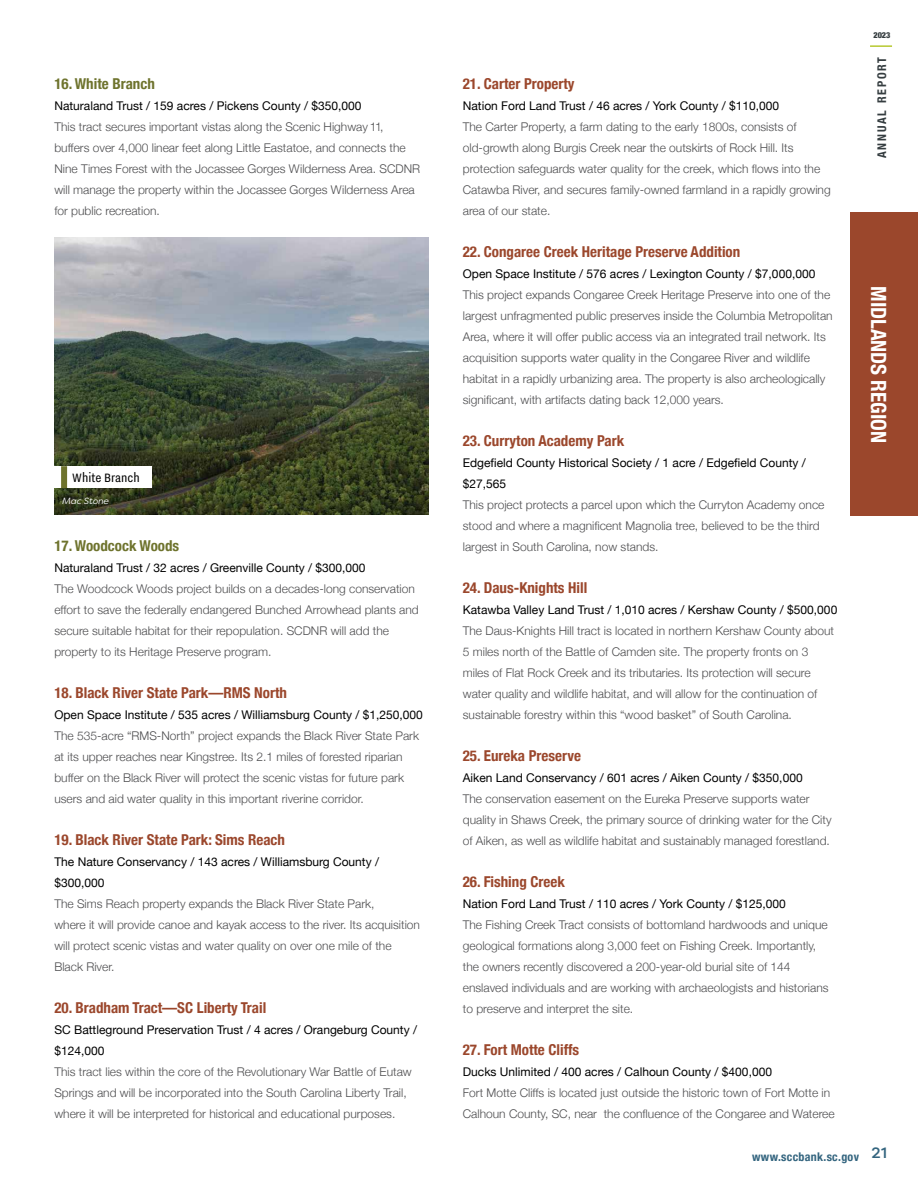
<style>
.page{position:relative;width:918px;height:1188px;background:#fff}
.page>*{position:absolute;margin:0;border:0;box-sizing:border-box;transform-origin:0 0}
.t1{font:700 condensed 21px "Helvetica Neue";color:#fff}
.t2{font:700 condensed 15px "Helvetica Neue";color:#9b472c}
.t3{font:700 condensed 15px "Helvetica Neue";color:#6e732d}
.t4{font:15px "Nitti Grotesk Cond";color:#000}
.t5{font:300 12px/21px "Helvetica Neue";color:#4d4d4f}
.t6{font:12px/21px "Helvetica Neue";color:#000}
.t7{font:700 condensed 12px "Helvetica Neue";letter-spacing:.025em;color:#34657f}
.t8{font:700 condensed 12px "Helvetica Neue";letter-spacing:.15em;color:#353d40}
.t9{font:italic 9px "Filson Pro";color:#fff}
.t10{font:900 condensed 8.25px "Helvetica Neue";color:#353d40}
</style>
<div class="page">
<hr style="left:870px;top:45px;width:22px;height:2px;background:#b7c830">
<div style="left:851px;top:213px;width:67px;height:303px;background:#9b472c"></div>
<img style="left:54px;top:238px;width:374px;height:277px">
<div style="left:54px;top:466px;width:98px;height:22px;background:#fff"></div>
<div style="left:61px;top:466px;width:6px;height:22px;background:#6e732d"></div>
<p class="t3" style="left:54px;top:71px;width:102px">16. White Branch</p>
<p class="t6" style="left:54px;top:95px;width:309px">Naturaland Trust / 159 acres / Pickens County / $350,000</p>
<p class="t5" style="left:54px;top:115px;width:367px">This tract secures important vistas along the Scenic Highway 11, buffers over 4,000 linear feet along Little Eastatoe, and connects the Nine Times Forest with the Jocassee Gorges Wilderness Area. SCDNR will manage the property within the Jocassee Gorges Wilderness Area for public recreation.</p>
<p class="t4" style="left:72px;top:470px;width:69px">White Branch</p>
<p class="t9" style="left:62px;top:495px;width:48px">Mac Stone</p>
<p class="t3" style="left:54px;top:533px;width:126px">17. Woodcock Woods</p>
<p class="t6" style="left:54px;top:557px;width:313px">Naturaland Trust / 32 acres / Greenville County / $300,000</p>
<p class="t5" style="left:54px;top:577px;width:366px">The Woodcock Woods project builds on a decades-long conservation effort to save the federally endangered Bunched Arrowhead plants and secure suitable habitat for their repopulation. SCDNR will add the property to its Heritage Preserve program.</p>
<p class="t2" style="left:54px;top:680px;width:234px">18. Black River State Park—RMS North</p>
<p class="t6" style="left:54px;top:704px;width:370px">Open Space Institute / 535 acres / Williamsburg County / $1,250,000</p>
<p class="t5" style="left:54px;top:724px;width:366px">The 535-acre “RMS-North” project expands the Black River State Park at its upper reaches near Kingstree. Its 2.1 miles of forested riparian buffer on the Black River will protect the scenic vistas for future park users and aid water quality in this important riverine corridor.</p>
<p class="t2" style="left:54px;top:827px;width:232px">19. Black River State Park: Sims Reach</p>
<p class="t6" style="left:54px;top:851px;width:326px">The Nature Conservancy / 143 acres / Williamsburg County / $300,000</p>
<p class="t5" style="left:54px;top:892px;width:367px">The Sims Reach property expands the Black River State Park,<br>where it will provide canoe and kayak access to the river. Its acquisition will protect scenic vistas and water quality on over one mile of the Black River.</p>
<p class="t2" style="left:54px;top:995px;width:213px">20. Bradham Tract—SC Liberty Trail</p>
<p class="t6" style="left:54px;top:1019px;width:364px">SC Battleground Preservation Trust / 4 acres / Orangeburg County / $124,000</p>
<p class="t5" style="left:54px;top:1060px;width:359px">This tract lies within the core of the Revolutionary War Battle of Eutaw<br>Springs and will be incorporated into the South Carolina Liberty Trail, where it will be interpreted for historical and educational purposes.</p>
<p class="t2" style="left:463px;top:71px;width:113px">21. Carter Property</p>
<p class="t6" style="left:463px;top:95px;width:318px">Nation Ford Land Trust / 46 acres / York County / $110,000</p>
<p class="t5" style="left:463px;top:115px;width:369px">The Carter Property, a farm dating to the early 1800s, consists of old-growth along Burgis Creek near the outskirts of Rock Hill. Its protection safeguards water quality for the creek, which flows into the Catawba River, and secures family-owned farmland in a rapidly growing area of our state.</p>
<p class="t2" style="left:463px;top:239px;width:279px">22. Congaree Creek Heritage Preserve Addition</p>
<p class="t6" style="left:463px;top:263px;width:354px">Open Space Institute / 576 acres / Lexington County / $7,000,000</p>
<p class="t5" style="left:463px;top:283px;width:371px">This project expands Congaree Creek Heritage Preserve into one of the largest unfragmented public preserves inside the Columbia Metropolitan Area, where it will offer public access via an integrated trail network. Its acquisition supports water quality in the Congaree River and wildlife habitat in a rapidly urbanizing area. The property is also archeologically significant, with artifacts dating back 12,000 years.</p>
<p class="t2" style="left:463px;top:428px;width:163px">23. Curryton Academy Park</p>
<p class="t6" style="left:463px;top:452px;width:345px">Edgefield County Historical Society / 1 acre / Edgefield County / $27,565</p>
<p class="t5" style="left:463px;top:493px;width:363px">This project protects a parcel upon which the Curryton Academy once stood and where a magnificent Magnolia tree, believed to be the third largest in South Carolina, now stands.</p>
<p class="t2" style="left:463px;top:575px;width:126px">24. Daus-Knights Hill</p>
<p class="t6" style="left:463px;top:599px;width:376px">Katawba Valley Land Trust / 1,010 acres / Kershaw County / $500,000</p>
<p class="t5" style="left:463px;top:619px;width:373px">The Daus-Knights Hill tract is located in northern Kershaw County about 5 miles north of the Battle of Camden site. The property fronts on 3 miles of Flat Rock Creek and its tributaries. Its protection will secure water quality and wildlife habitat, and will allow for the continuation of sustainable forestry within this “wood basket” of South Carolina.</p>
<p class="t2" style="left:463px;top:743px;width:120px">25. Eureka Preserve</p>
<p class="t6" style="left:463px;top:767px;width:341px">Aiken Land Conservancy / 601 acres / Aiken County / $350,000</p>
<p class="t5" style="left:463px;top:787px;width:370px">The conservation easement on the Eureka Preserve supports water quality in Shaws Creek, the primary source of drinking water for the City of Aiken, as well as wildlife habitat and sustainably managed forestland.</p>
<p class="t2" style="left:463px;top:869px;width:104px">26. Fishing Creek</p>
<p class="t6" style="left:463px;top:893px;width:325px">Nation Ford Land Trust / 110 acres / York County / $125,000</p>
<p class="t5" style="left:463px;top:913px;width:367px">The Fishing Creek Tract consists of bottomland hardwoods and unique geological formations along 3,000 feet on Fishing Creek. Importantly, the owners recently discovered a 200-year-old burial site of 144 enslaved individuals and are working with archaeologists and historians to preserve and interpret the site.</p>
<p class="t2" style="left:463px;top:1037px;width:118px">27. Fort Motte Cliffs</p>
<p class="t6" style="left:463px;top:1061px;width:311px">Ducks Unlimited / 400 acres / Calhoun County / $400,000</p>
<p class="t5" style="left:463px;top:1081px;width:373px">Fort Motte Cliffs is located just outside the historic town of Fort Motte in<br>Calhoun County, SC, near the confluence of the Congaree and Wateree</p>
<p class="t10" style="left:873px;top:29px;width:19px">2023</p>
<p class="t8" style="left:872px;top:158px;width:103px;rotate:-90deg">ANNUAL REPORT</p>
<h1 class="t1" style="left:896px;top:286px;width:159px;rotate:90deg">MIDLANDS REGION</h1>
<p class="t7" style="left:752px;top:1146px;width:136px">www.sccbank.sc.gov <sup>21</sup></p>
</div>
